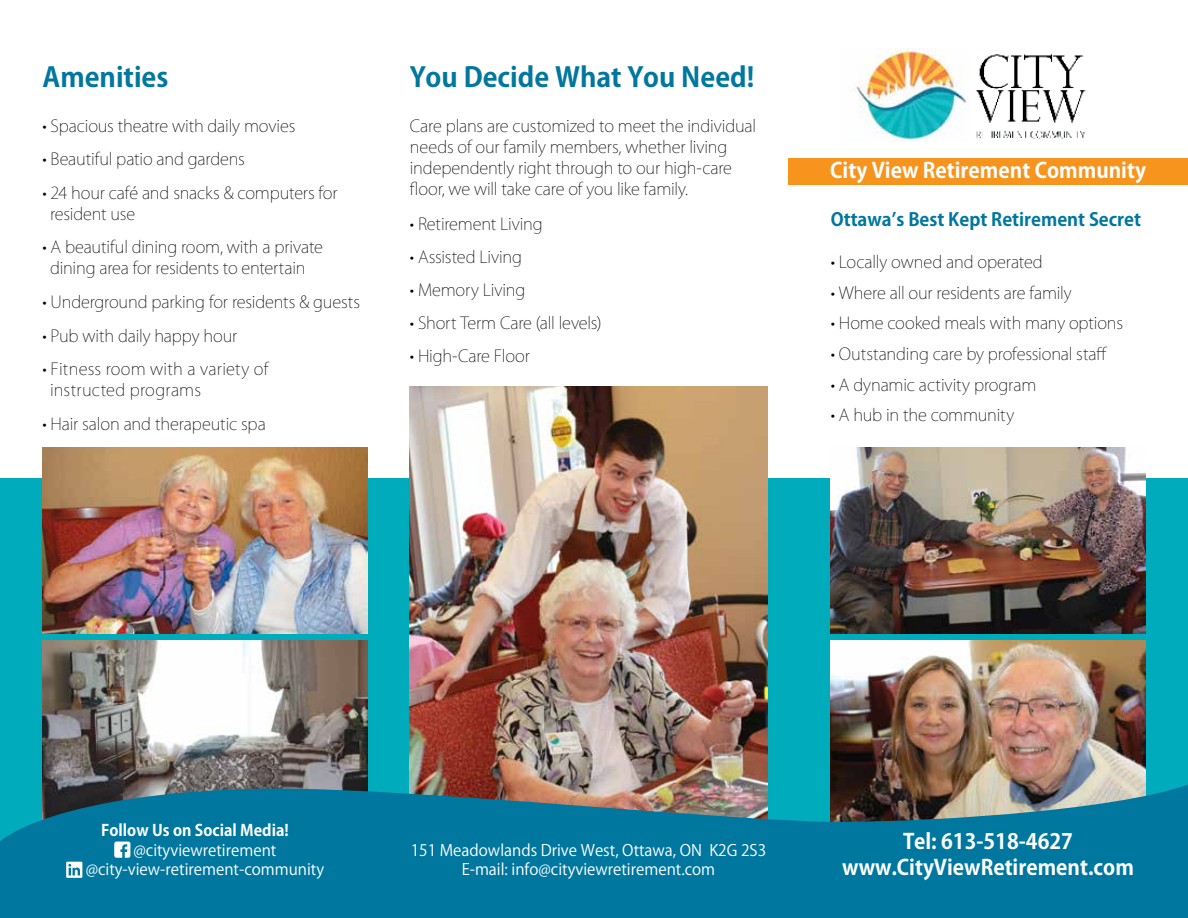
<style>
.page{position:relative;width:1188px;height:918px;background:#fff}
.page>*{position:absolute;margin:0;border:0;box-sizing:border-box;transform-origin:0 0}
.t1{font:700 27px "Koz Go Pr 6 N";color:#00779f}
.t2{font:700 21px/26.1px "Koz Go Pr 6 N";color:#fff;text-align:center}
.t3{font:700 18px "Koz Go Pr 6 N";color:#00779f}
.t4{font:200 16.5px/21px "Koz Go Pr 6 N";letter-spacing:-.01em;color:#000}
.t5{font:200 16.5px/21px "Koz Go Pr 6 N";letter-spacing:.01em;color:#000}
.t6{font:15.75px/19.5px "Koz Go Pr 6 N";color:#fff;text-align:center}
.t7{font:700 15.75px "Koz Go Pr 6 N";color:#fff}
</style>
<div class="page">
<div style="left:0;top:479px;width:1188px;height:385px;background:#00abbb"></div>
<img style="left:855px;top:49px;width:112px;height:92px">
<img style="left:976px;top:54px;width:110px;height:85px">
<div style="left:788px;top:158px;width:400px;height:27px;background:#f7941e"></div>
<img style="left:831px;top:447px;width:314px;height:187px">
<img style="left:831px;top:641px;width:314px;height:138px">
<img style="left:43px;top:641px;width:324px;height:138px">
<img style="left:43px;top:447px;width:324px;height:187px">
<img style="left:410px;top:386px;width:357px;height:393px">
<svg style="left:0;top:779px;width:1188px;height:139px;background:#157796"></svg>
<svg style="left:114px;top:842px;width:16px;height:16px"></svg>
<svg style="left:66px;top:862px;width:16px;height:16px"></svg>
<h1 class="t1" style="left:43px;top:62px;width:127px">Amenities</h1>
<p class="t4" style="left:43px;top:115px;width:254px">• Spacious theatre with daily movies</p>
<p class="t4" style="left:43px;top:149px;width:204px">• Beautiful patio and gardens</p>
<p class="t4" style="left:50px;top:183px;width:289px;text-indent:-8px">• 24 hour café and snacks &amp; computers for resident use</p>
<p class="t4" style="left:50px;top:237px;width:274px;text-indent:-8px">• A beautiful dining room, with a private dining area for residents to entertain</p>
<p class="t4" style="left:43px;top:292px;width:319px">• Underground parking for residents &amp; guests</p>
<p class="t4" style="left:43px;top:325px;width:196px">• Pub with daily happy hour</p>
<p class="t5" style="left:50px;top:359px;width:220px;text-indent:-8px">• Fitness room with a variety of instructed programs</p>
<p class="t4" style="left:43px;top:414px;width:225px">• Hair salon and therapeutic spa</p>
<h1 class="t1" style="left:410px;top:62px;width:346px">You Decide What You Need!</h1>
<p class="t4" style="left:410px;top:115px;width:348px">Care plans are customized to meet the individual needs of our family members, whether living independently right through to our high-care floor, we will take care of you like family.</p>
<p class="t4" style="left:410px;top:214px;width:134px">• Retirement Living</p>
<p class="t4" style="left:410px;top:247px;width:114px">• Assisted Living</p>
<p class="t4" style="left:410px;top:280px;width:117px">• Memory Living</p>
<p class="t4" style="left:410px;top:313px;width:193px">• Short Term Care (all levels)</p>
<p class="t4" style="left:410px;top:346px;width:122px">• High-Care Floor</p>
<p class="t2" style="left:830px;top:158px;width:317px">City View Retirement Community</p>
<p class="t3" style="left:831px;top:210px;width:312px">Ottawa’s Best Kept Retirement Secret</p>
<p class="t4" style="left:831px;top:252px;width:214px">• Locally owned and operated</p>
<p class="t4" style="left:831px;top:283px;width:242px">• Where all our residents are family</p>
<p class="t4" style="left:831px;top:313px;width:294px">• Home cooked meals with many options</p>
<p class="t4" style="left:831px;top:344px;width:278px">• Outstanding care by professional staff</p>
<p class="t4" style="left:831px;top:375px;width:207px">• A dynamic activity program</p>
<p class="t4" style="left:831px;top:405px;width:185px">• A hub in the community</p>
<p class="t7" style="left:101px;top:822px;width:189px">Follow Us on Social Media!</p>
<p class="t6" style="left:86px;top:841px;width:240px">@cityviewretirement @city-view-retirement-community</p>
<p class="t6" style="left:411px;top:840px;width:357px">151 Meadowlands Drive West, Ottawa, ON K2G 2S3<br>E-mail: info@cityviewretirement.com</p>
<p class="t2" style="left:842px;top:829px;width:293px">Tel: 613-518-4627 www.CityViewRetirement.com</p>
</div>
